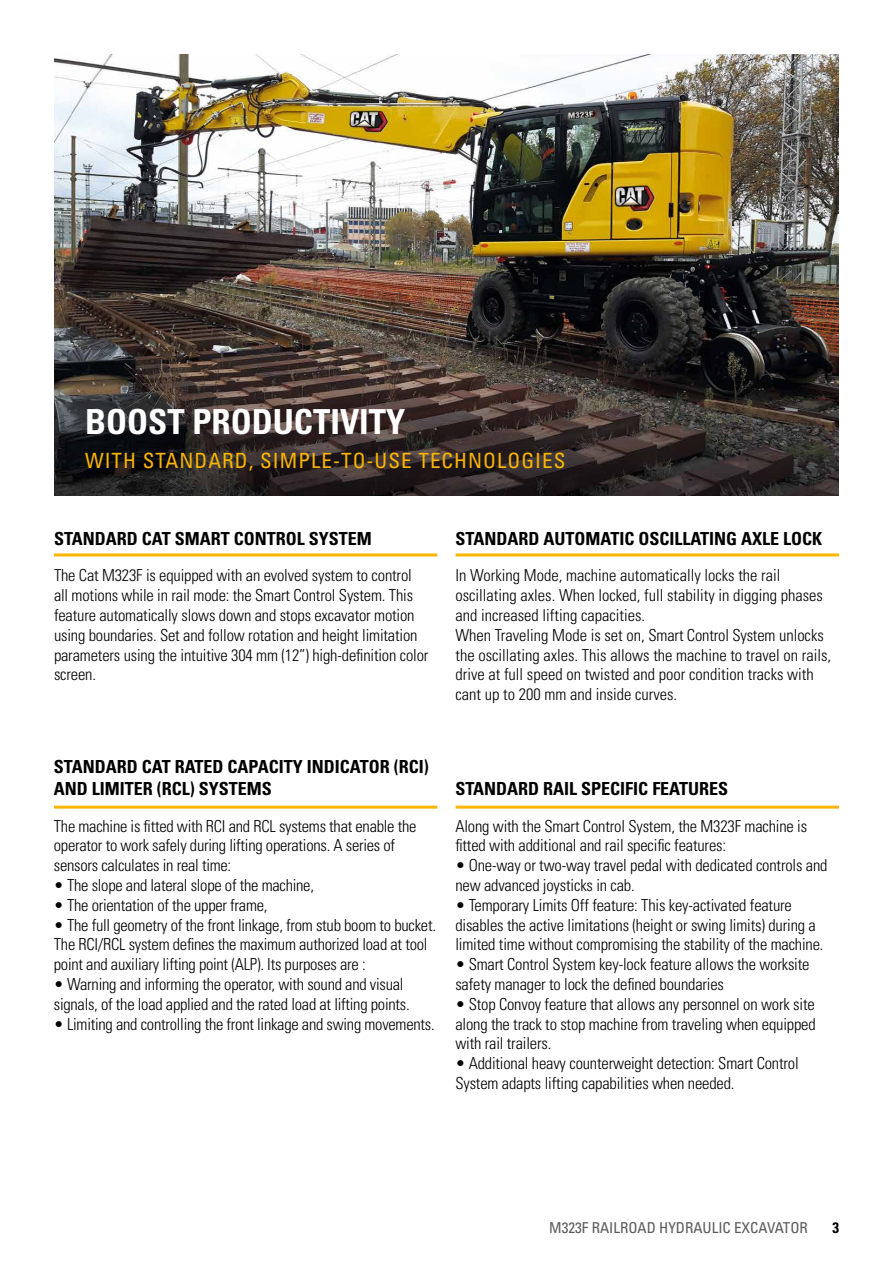
<style>
.page{position:relative;width:893px;height:1263px;background:#fff}
.page>*{position:absolute;margin:0;border:0;box-sizing:border-box;transform-origin:0 0}
.t1{font:700 condensed 34.5px "Univers LT Std";color:#fff}
.t2{font:condensed 21px "Univers LT Std";letter-spacing:.05em;color:#fab501}
.t3{font:700 condensed 18px/21.6px "Univers LT Std";color:#000}
.t4{font:300 condensed 16.5px/19.8px "Univers LT Std";letter-spacing:-.01em;color:#000}
.t5{font:condensed 15px "Univers LT Std";color:#5a595b}
.t6{font:700 condensed 15px "Univers LT Std";color:#000}
</style>
<div class="page">
<img style="left:54px;top:54px;width:785px;height:442px">
<hr style="left:54px;top:553px;width:383px;height:3px;background:#fab501">
<hr style="left:456px;top:553px;width:383px;height:3px;background:#fab501">
<hr style="left:54px;top:806px;width:383px;height:3px;background:#fab501">
<hr style="left:456px;top:806px;width:383px;height:3px;background:#fab501">
<h1 class="t1" style="left:85px;top:401px;width:322px">BOOST PRODUCTIVITY</h1>
<p class="t2" style="left:85px;top:447px;width:482px">WITH STANDARD, SIMPLE-TO-USE TECHNOLOGIES</p>
<p class="t3" style="left:54px;top:527px;width:319px">STANDARD CAT SMART CONTROL SYSTEM</p>
<p class="t4" style="left:54px;top:566px;width:376px">The Cat M323F is equipped with an evolved system to control all motions while in rail mode: the Smart Control System. This feature automatically slows down and stops excavator motion using boundaries. Set and follow rotation and height limitation parameters using the intuitive 304 mm (12”) high-definition color screen.</p>
<p class="t3" style="left:455px;top:527px;width:368px">STANDARD AUTOMATIC OSCILLATING AXLE LOCK</p>
<p class="t4" style="left:455px;top:566px;width:377px">In Working Mode, machine automatically locks the rail oscillating axles. When locked, full stability in digging phases and increased lifting capacities.<br>When Traveling Mode is set on, Smart Control System unlocks the oscillating axles. This allows the machine to travel on rails, drive at full speed on twisted and poor condition tracks with cant up to 200 mm and inside curves.</p>
<p class="t3" style="left:54px;top:756px;width:376px">STANDARD CAT RATED CAPACITY INDICATOR (RCI)<br>AND LIMITER (RCL) SYSTEMS</p>
<p class="t4" style="left:54px;top:816px;width:364px">The machine is fitted with RCI and RCL systems that enable the operator to work safely during lifting operations. A series of sensors calculates in real time:</p>
<p class="t4" style="left:54px;top:875px;width:262px">• The slope and lateral slope of the machine,</p>
<p class="t4" style="left:54px;top:895px;width:215px">• The orientation of the upper frame,</p>
<p class="t4" style="left:54px;top:915px;width:384px">• The full geometry of the front linkage, from stub boom to bucket.<br>The RCI/RCL system defines the maximum authorized load at tool point and auxiliary lifting point (ALP). Its purposes are :</p>
<p class="t4" style="left:54px;top:974px;width:357px">• Warning and informing the operator, with sound and visual signals, of the load applied and the rated load at lifting points.</p>
<p class="t4" style="left:54px;top:1014px;width:382px">• Limiting and controlling the front linkage and swing movements.</p>
<p class="t3" style="left:455px;top:777px;width:274px">STANDARD RAIL SPECIFIC FEATURES</p>
<p class="t4" style="left:455px;top:816px;width:353px">Along with the Smart Control System, the M323F machine is fitted with additional and rail specific features:</p>
<p class="t4" style="left:455px;top:855px;width:374px">• One-way or two-way travel pedal with dedicated controls and new advanced joysticks in cab.</p>
<p class="t4" style="left:455px;top:895px;width:370px">• Temporary Limits Off feature: This key-activated feature disables the active limitations (height or swing limits) during a limited time without compromising the stability of the machine.</p>
<p class="t4" style="left:455px;top:954px;width:356px">• Smart Control System key-lock feature allows the worksite safety manager to lock the defined boundaries</p>
<p class="t4" style="left:455px;top:994px;width:362px;text-align:justify">• Stop Convoy feature that allows any personnel on work site along the track to stop machine from traveling when equipped with rail trailers.</p>
<p class="t4" style="left:455px;top:1053px;width:345px">• Additional heavy counterweight detection: Smart Control<br>System adapts lifting capabilities when needed.</p>
<p class="t5" style="left:549px;top:1218px;width:260px">M323F RAILROAD HYDRAULIC EXCAVATOR</p>
<p class="t6" style="left:832px;top:1218px;width:8px">3</p>
</div>
